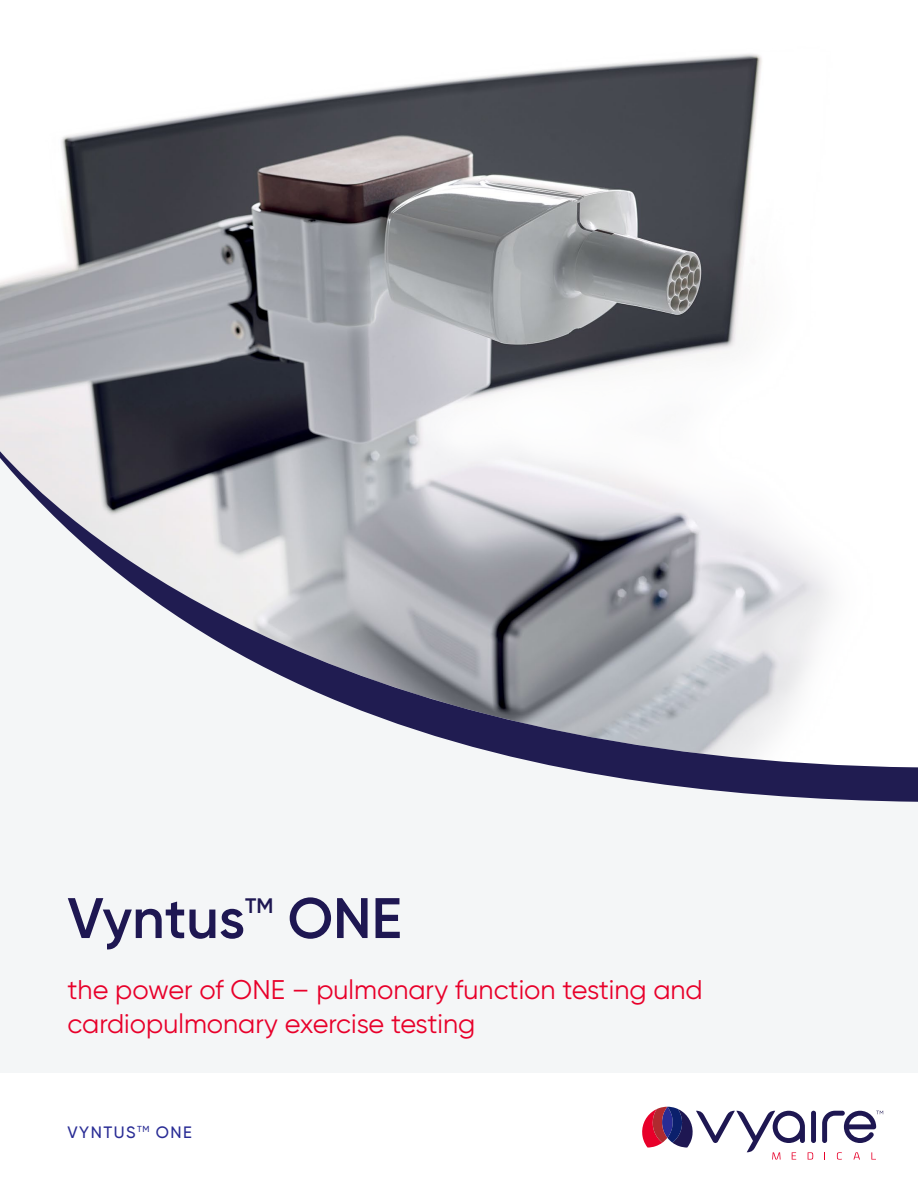
<style>
.page{position:relative;width:918px;height:1188px;background:#fff}
.page>*{position:absolute;margin:0;border:0;box-sizing:border-box;transform-origin:0 0}
.t1{font:600 57px "Gilroy";color:#1e1752}
.t2{font:27px/34.5px "Gilroy";color:#e8002a}
.t3{font:600 21px "Gilroy";color:#1e1752}
.t4{font:500 16.5px "Gilroy";letter-spacing:.09em;color:#292c95}
</style>
<div class="page">
<img style="left:0;top:53px;width:762px;height:382px">
<div style="left:0;top:435px;width:918px;height:638px;background:#f4f6f7"></div>
<svg style="left:0;top:451px;width:918px;height:362px"></svg>
<div style="left:811px;top:1111px;width:5px;height:32px;background:#1e1752;border-radius:2px"></div>
<svg style="left:822px;top:1111px;width:61px;height:32px"></svg>
<svg style="left:837px;top:1152px;width:5px;height:8px"></svg>
<svg style="left:853px;top:1152px;width:7px;height:8px"></svg>
<svg style="left:871px;top:1152px;width:5px;height:8px"></svg>
<svg style="left:642px;top:1107px;width:171px;height:53px"></svg>
<h1 class="t1" style="left:68px;top:883px;width:179px">Vyntus</h1>
<p class="t3" style="left:245px;top:892px;width:30px">TM</p>
<h1 class="t1" style="left:288px;top:883px;width:116px">ONE</h1>
<p class="t2" style="left:68px;top:972px;width:637px">the power of ONE – pulmonary function testing and cardiopulmonary exercise testing</p>
<p class="t4" style="left:68px;top:1122px;width:126px">VYNTUS<sup>TM</sup> ONE</p>
</div>
